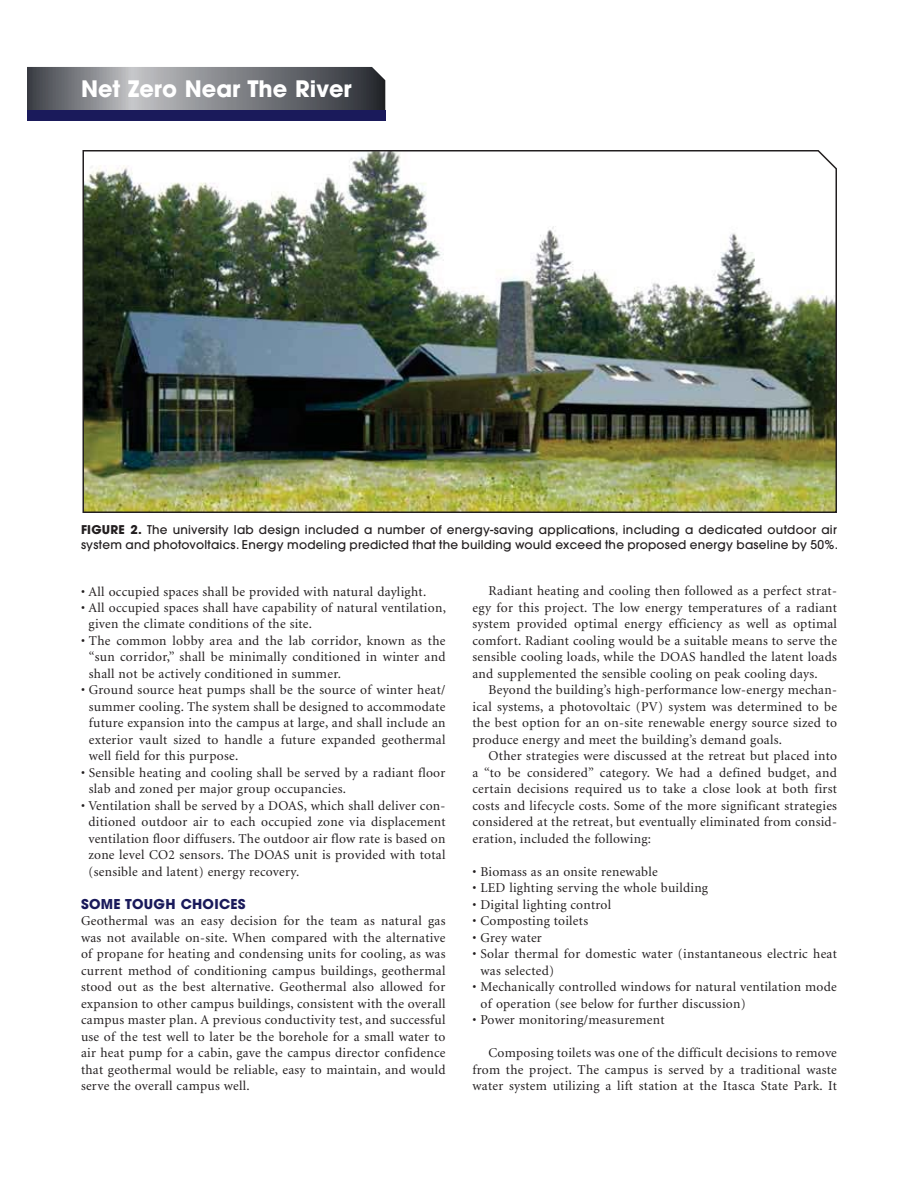
<style>
.page{position:relative;width:918px;height:1188px;background:#fff}
.page>*{position:absolute;margin:0;border:0;box-sizing:border-box;transform-origin:0 0}
.t1{font:700 22.5px "Avant Garde";color:#fff}
.t2{font:13.5px/16.5px "Minion";letter-spacing:.02em;color:#231f20;text-align:justify}
.t3{font:700 13.5px "Avant Garde";letter-spacing:.02em;color:#1a1a5b}
.t4{font:500 12px/15px "Avant Garde";letter-spacing:.02em;color:#231f20}
.s1{font-weight:700}
</style>
<div class="page">
<img style="left:82px;top:150px;width:755px;height:363px">
<svg style="left:27px;top:67px;width:359px;height:43px;background:#787a7f"></svg>
<div style="left:27px;top:110px;width:359px;height:11px;background:#1a1a5b"></div>
<h1 class="t1" style="left:81px;top:80px;width:272px">Net Zero Near The River</h1>
<p class="t4" style="left:81px;top:523px;width:758px"><span class="s1">FIGURE 2.</span> The university lab design included a number of energy-saving applications, including a dedicated outdoor air system and photovoltaics. Energy modeling predicted that the building would exceed the proposed energy baseline by 50%.</p>
<p class="t2" style="left:81px;top:584px;width:347px">• All occupied spaces shall be provided with natural daylight.</p>
<p class="t2" style="left:89px;top:601px;width:359px;text-indent:-8px">• All occupied spaces shall have capability of natural ventilation, given the climate conditions of the site.</p>
<p class="t2" style="left:89px;top:634px;width:358px;text-indent:-8px">• The common lobby area and the lab corridor, known as the “sun corridor,” shall be minimally conditioned in winter and shall not be actively conditioned in summer.</p>
<p class="t2" style="left:89px;top:683px;width:358px;text-indent:-8px">• Ground source heat pumps shall be the source of winter heat/ summer cooling. The system shall be designed to accommodate future expansion into the campus at large, and shall include an exterior vault sized to handle a future expanded geothermal well field for this purpose.</p>
<p class="t2" style="left:89px;top:766px;width:358px;text-indent:-8px">• Sensible heating and cooling shall be served by a radiant floor slab and zoned per major group occupancies.</p>
<p class="t2" style="left:88px;top:799px;width:359px;text-indent:-7px">• Ventilation shall be served by a DOAS, which shall deliver con&shy;ditioned outdoor air to each occupied zone via displacement ventilation floor diffusers. The outdoor air flow rate is based on zone level CO2 sensors. The DOAS unit is provided with total (sensible and latent) energy recovery.</p>
<p class="t3" style="left:81px;top:899px;width:166px">SOME TOUGH CHOICES</p>
<p class="t2" style="left:81px;top:914px;width:366px">Geothermal was an easy decision for the team as natural gas was not available on-site. When compared with the alternative of propane for heating and condensing units for cooling, as was current method of conditioning campus buildings, geothermal stood out as the best alternative. Geothermal also allowed for expansion to other campus buildings, consistent with the overall campus master plan. A previous conductivity test, and successful use of the test well to later be the borehole for a small water to air heat pump for a cabin, gave the campus director confidence that geothermal would be reliable, easy to maintain, and would serve the overall campus well.</p>
<p class="t2" style="left:473px;top:584px;width:366px;text-indent:16px">Radiant heating and cooling then followed as a perfect strat&shy;egy for this project. The low energy temperatures of a radiant system provided optimal energy efficiency as well as optimal comfort. Radiant cooling would be a suitable means to serve the sensible cooling loads, while the DOAS handled the latent loads and supplemented the sensible cooling on peak cooling days.</p>
<p class="t2" style="left:473px;top:683px;width:366px;text-indent:16px">Beyond the building’s high-performance low-energy mechan&shy;ical systems, a photovoltaic (PV) system was determined to be the best option for an on-site renewable energy source sized to produce energy and meet the building’s demand goals.</p>
<p class="t2" style="left:473px;top:749px;width:366px;text-indent:16px">Other strategies were discussed at the retreat but placed into a “to be considered” category. We had a defined budget, and certain decisions required us to take a close look at both first costs and lifecycle costs. Some of the more significant strategies considered at the retreat, but eventually eliminated from consid&shy;eration, included the following:</p>
<p class="t2" style="left:473px;top:864px;width:187px">• Biomass as an onsite renewable</p>
<p class="t2" style="left:473px;top:881px;width:237px">• LED lighting serving the whole building</p>
<p class="t2" style="left:473px;top:897px;width:140px">• Digital lighting control</p>
<p class="t2" style="left:473px;top:914px;width:117px">• Composting toilets</p>
<p class="t2" style="left:473px;top:930px;width:71px">• Grey water</p>
<p class="t2" style="left:480px;top:947px;width:358px;text-indent:-8px">• Solar thermal for domestic water (instantaneous electric heat was selected)</p>
<p class="t2" style="left:480px;top:980px;width:358px;text-indent:-8px">• Mechanically controlled windows for natural ventilation mode of operation (see below for further discussion)</p>
<p class="t2" style="left:473px;top:1013px;width:194px">• Power monitoring/measurement</p>
<p class="t2" style="left:473px;top:1046px;width:366px;text-indent:16px">Composing toilets was one of the difficult decisions to remove from the project. The campus is served by a traditional waste water system utilizing a lift station at the Itasca State Park. It</p>
</div>
